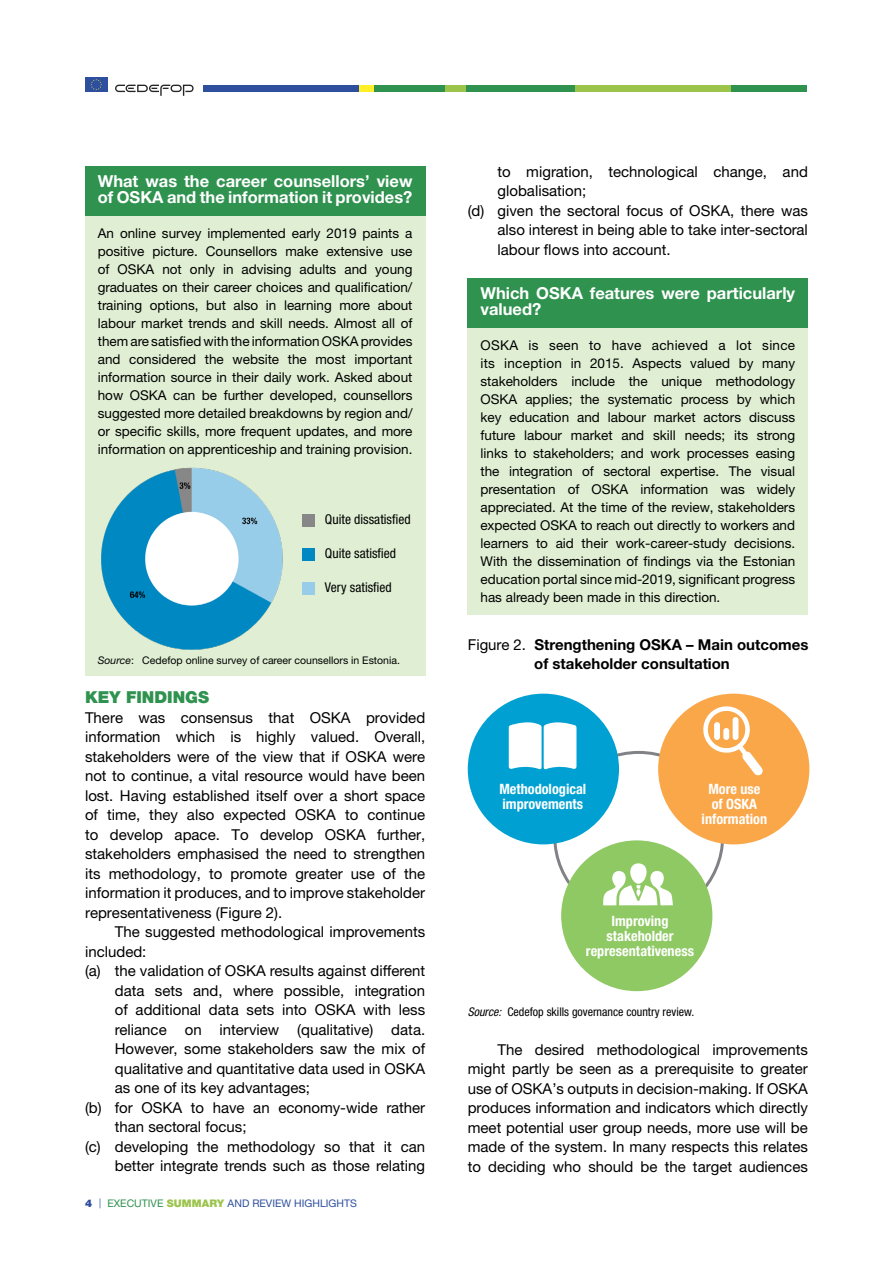
<style>
.page{position:relative;width:893px;height:1263px;background:#fff}
.page>*{position:absolute;margin:0;border:0;box-sizing:border-box;transform-origin:0 0}
.t1{font:700 16.5px/16.5px "Helvetica Neue LTW1 G";color:#fff}
.t2{font:900 16.5px "Helvetica Neue LTW1 G";color:#2f924f}
.t3{font:15px/19.5px "Helvetica Neue LTW1 G";color:#000;text-align:justify}
.t4{font:700 15px/19.5px "Helvetica Neue LTW1 G";color:#000}
.t5{font:700 condensed 14.25px/15px "Helvetica Neue LTW1 G";color:#fff;text-align:center}
.t6{font:13.5px/18px "Helvetica Neue LTW1 G";color:#000;text-align:justify}
.t7{font:condensed 13.5px "Helvetica Neue LTW1 G";color:#000}
.t8{font:condensed 12px "Helvetica Neue LTW1 G";color:#000}
.t9{font:10.5px "Helvetica Neue LTW1 G";color:#000}
.t10{font:10.5px "Helvetica Neue LTW1 G";color:#2e4f9e}
.t11{font:900 10.5px "Helvetica Neue LTW1 G";color:#2e4f9e}
.s1{font-style:italic}
.s2{color:#30914f}
.s3{font-weight:900;color:#9cc44d}
.s4{font-weight:400}
</style>
<div class="page">
<div style="left:85px;top:77px;width:22px;height:15px;background:#2e4f9e"></div>
<svg style="left:91px;top:79px;width:11px;height:11px"></svg>
<svg style="left:115px;top:85px;width:79px;height:11px"></svg>
<div style="left:203px;top:85px;width:179px;height:7px;background:#2e4f9e"></div>
<div style="left:365px;top:85px;width:442px;height:7px;background:#2f924f"></div>
<div style="left:360px;top:85px;width:14px;height:7px;background:#fff029"></div>
<div style="left:445px;top:85px;width:20px;height:7px;background:#9cc44b"></div>
<div style="left:575px;top:85px;width:156px;height:7px;background:#9cc44b"></div>
<div style="left:85px;top:166px;width:340px;height:50px;background:#2f924f"></div>
<div style="left:85px;top:216px;width:340px;height:460px;background:#e0efd4"></div>
<div style="left:468px;top:279px;width:340px;height:50px;background:#2f924f"></div>
<div style="left:468px;top:328px;width:340px;height:287px;background:#e0efd4"></div>
<div style="left:468px;top:694px;width:151px;height:150px;background:#00a1d2;border-radius:50%"></div>
<div style="left:561px;top:840px;width:151px;height:151px;background:#8fc964;border-radius:50%"></div>
<div style="left:658px;top:694px;width:151px;height:150px;background:#faa74a;border-radius:50%"></div>
<svg style="left:703px;top:706px;width:60px;height:70px"></svg>
<div style="left:714px;top:722px;width:6px;height:18px;background:#fff;border-radius:3px"></div>
<div style="left:723px;top:728px;width:6px;height:12px;background:#fff;border-radius:3px"></div>
<div style="left:733px;top:717px;width:5px;height:23px;background:#fff;border-radius:3px"></div>
<svg style="left:603px;top:863px;width:70px;height:42px"></svg>
<svg style="left:509px;top:722px;width:67px;height:48px;background:#e3f4fa"></svg>
<img style="left:101px;top:467px;width:182px;height:183px">
<div style="left:302px;top:514px;width:13px;height:13px;background:#878787"></div>
<div style="left:302px;top:548px;width:13px;height:13px;background:#0088c2"></div>
<div style="left:302px;top:582px;width:13px;height:13px;background:#98cde9"></div>
<p class="t1" style="left:98px;top:172px;width:316px">What was the career counsellors’ view of OSKA and the information it provides?</p>
<p class="t6" style="left:98px;top:224px;width:316px">An online survey implemented early 2019 paints a positive picture. Counsellors make extensive use of OSKA not only in advising adults and young graduates on their career choices and qualification/ training options, but also in learning more about labour market trends and skill needs. Almost all of them are satisfied with the information OSKA provides and considered the website the most important information source in their daily work. Asked about how OSKA can be further developed, counsellors suggested more detailed breakdowns by region and/ or specific skills, more frequent updates, and more information on apprenticeship and training provision.</p>
<p class="t7" style="left:325px;top:511px;width:87px">Quite dissatisfied</p>
<p class="t7" style="left:325px;top:545px;width:73px">Quite satisfied</p>
<p class="t7" style="left:325px;top:579px;width:68px">Very satisfied</p>
<p class="t9" style="left:98px;top:654px;width:304px"><span class="s1">Source</span>: Cedefop online survey of career counsellors in Estonia.</p>
<p class="t2" style="left:85px;top:688px;width:126px">KEY FINDINGS</p>
<p class="t3" style="left:85px;top:708px;width:342px">There was consensus that OSKA provided information which is highly valued. Overall, stakeholders were of the view that if OSKA were not to continue, a vital resource would have been lost. Having established itself over a short space of time, they also expected OSKA to continue to develop apace. To develop OSKA further, stakeholders emphasised the need to strengthen its methodology, to promote greater use of the information it produces, and to improve stakeholder representativeness (Figure 2).</p>
<p class="t3" style="left:115px;top:922px;width:312px">The suggested methodological improvements</p>
<p class="t3" style="left:85px;top:942px;width:63px">included:</p>
<p class="t3" style="left:85px;top:961px;width:342px">(a) the validation of OSKA results against different</p>
<p class="t3" style="left:115px;top:981px;width:312px">data sets and, where possible, integration</p>
<p class="t3" style="left:115px;top:1000px;width:312px">of additional data sets into OSKA with less</p>
<p class="t3" style="left:115px;top:1020px;width:312px">reliance on interview (qualitative) data.</p>
<p class="t3" style="left:115px;top:1039px;width:312px">However, some stakeholders saw the mix of</p>
<p class="t3" style="left:115px;top:1059px;width:312px">qualitative and quantitative data used in OSKA</p>
<p class="t3" style="left:115px;top:1078px;width:197px">as one of its key advantages;</p>
<p class="t3" style="left:85px;top:1098px;width:342px">(b) for OSKA to have an economy-wide rather</p>
<p class="t3" style="left:115px;top:1117px;width:133px">than sectoral focus;</p>
<p class="t3" style="left:85px;top:1137px;width:342px">(c) developing the methodology so that it can</p>
<p class="t3" style="left:115px;top:1156px;width:312px">better integrate trends such as those relating</p>
<p class="t11" style="left:85px;top:1197px;width:9px">4</p>
<p class="t10" style="left:107px;top:1196px;width:251px"><span class="s2">EXECUTIVE</span> <span class="s3">SUMMARY</span> AND REVIEW HIGHLIGHTS</p>
<p class="t3" style="left:497px;top:161px;width:312px">to migration, technological change, and</p>
<p class="t3" style="left:497px;top:181px;width:90px">globalisation;</p>
<p class="t3" style="left:468px;top:200px;width:342px">(d) given the sectoral focus of OSKA, there was</p>
<p class="t3" style="left:497px;top:220px;width:312px">also interest in being able to take inter-sectoral</p>
<p class="t3" style="left:497px;top:239px;width:175px">labour flows into account.</p>
<p class="t1" style="left:480px;top:285px;width:316px">Which OSKA features were particularly valued?</p>
<p class="t6" style="left:480px;top:336px;width:316px">OSKA is seen to have achieved a lot since its inception in 2015. Aspects valued by many stakeholders include the unique methodology OSKA applies; the systematic process by which key education and labour market actors discuss future labour market and skill needs; its strong links to stakeholders; and work processes easing the integration of sectoral expertise. The visual presentation of OSKA information was widely appreciated. At the time of the review, stakeholders expected OSKA to reach out directly to workers and learners to aid their work-career-study decisions.<br>With the dissemination of findings via the Estonian education portal since mid-2019, significant progress has already been made in this direction.</p>
<p class="t4" style="left:534px;top:634px;width:276px;text-indent:-67px"><span class="s4">Figure 2.</span> Strengthening OSKA – Main outcomes of stakeholder consultation</p>
<p class="t5" style="left:499px;top:782px;width:88px;text-align:left">Methodological improvements</p>
<p class="t5" style="left:702px;top:782px;width:67px">More use of OSKA information</p>
<p class="t5" style="left:586px;top:913px;width:110px">Improving stakeholder representativeness</p>
<p class="t8" style="left:468px;top:1004px;width:228px"><span class="s1">Source:</span> Cedefop skills governance country review.</p>
<p class="t3" style="left:468px;top:1039px;width:342px;text-indent:30px">The desired methodological improvements might partly be seen as a prerequisite to greater use of OSKA’s outputs in decision-making. If OSKA produces information and indicators which directly meet potential user group needs, more use will be made of the system. In many respects this relates to deciding who should be the target audiences</p>
</div>
